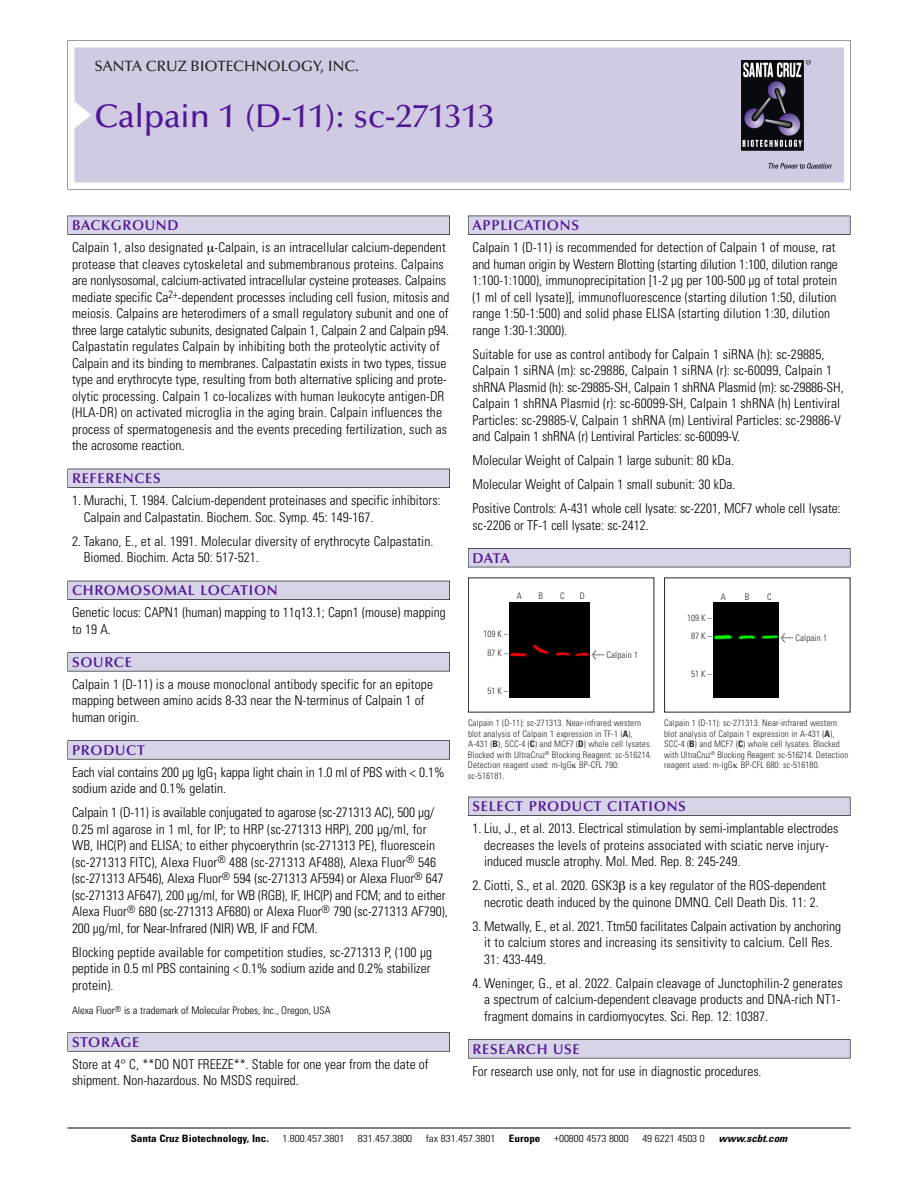
<style>
.page{position:relative;width:918px;height:1188px;background:#fff}
.page>*{position:absolute;margin:0;border:0;box-sizing:border-box;transform-origin:0 0}
.t1{font:500 33px "Optima";color:#511695}
.t2{font:500 15px "Optima";color:#231f20}
.t3{font:600 14.25px "Optima";letter-spacing:.05em;color:#511695}
.t4{font:300 condensed 13.5px/16.5px "Univers";color:#000}
.t5{font:300 condensed 10.5px "Univers";color:#000}
.t6{font:300 condensed 10.2px "Univers";color:#000;scale:1.1 1}
.t7{font:700 condensed 10.2px "Univers";color:#000;scale:1.1 1}
.t8{font:italic 700 condensed 10.2px "Univers";color:#000;scale:1.1 1}
.t9{font:300 condensed 9px/10.5px "Univers";letter-spacing:.015em;color:#272627}
.s1{font-family:"Meta Plus";font-weight:400;font-stretch:normal;font-size:10.5px}
.s2{font-weight:700}
</style>
<div class="page">
<svg style="left:68px;top:40px;width:783px;height:149px"></svg>
<div style="left:74px;top:47px;width:770px;height:135px;background:#d1cae3"></div>
<img style="left:741px;top:60px;width:90px;height:108px">
<div style="left:68px;top:216px;width:382px;height:19px;background:#535256"></div>
<div style="left:68px;top:216px;width:381px;height:18px;background:#d7d4e8"></div>
<div style="left:68px;top:469px;width:382px;height:19px;background:#525156"></div>
<div style="left:68px;top:469px;width:381px;height:18px;background:#d7d4e8"></div>
<div style="left:68px;top:581px;width:382px;height:19px;background:#515057"></div>
<div style="left:68px;top:581px;width:381px;height:18px;background:#d7d4e8"></div>
<div style="left:68px;top:652px;width:382px;height:19px;background:#575659"></div>
<div style="left:68px;top:653px;width:381px;height:18px;background:#d7d4e8"></div>
<svg style="left:68px;top:740px;width:382px;height:20px"></svg>
<div style="left:68px;top:741px;width:381px;height:18px;background:#d7d4e8"></div>
<svg style="left:68px;top:1032px;width:382px;height:20px"></svg>
<div style="left:68px;top:1033px;width:381px;height:18px;background:#d7d4e8"></div>
<div style="left:468px;top:216px;width:382px;height:19px;background:#535256"></div>
<div style="left:468px;top:216px;width:382px;height:18px;background:#d7d4e8"></div>
<div style="left:468px;top:548px;width:382px;height:19px;background:#515155"></div>
<div style="left:468px;top:549px;width:382px;height:18px;background:#d7d4e8"></div>
<div style="left:468px;top:797px;width:382px;height:19px;background:#515057"></div>
<div style="left:468px;top:797px;width:382px;height:18px;background:#d7d4e8"></div>
<div style="left:468px;top:1039px;width:382px;height:19px;background:#575659"></div>
<div style="left:468px;top:1040px;width:382px;height:18px;background:#d7d4e8"></div>
<hr style="left:68px;top:1128px;width:782px;height:1px;background:#000">
<div style="left:510px;top:603px;width:80px;height:95px;background:#000"></div>
<div style="left:713px;top:603px;width:66px;height:95px;background:#000"></div>
<p class="t2" style="left:94px;top:60px;width:266px">SANTA CRUZ BIOTECHNOLOGY, INC.</p>
<p class="t1" style="left:94px;top:102px;width:402px">Calpain 1 (D-11): sc-271313</p>
<p class="t3" style="left:72px;top:219px;width:108px">BACKGROUND</p>
<p class="t4" style="left:72px;top:240px;width:379px">Calpain 1, also designated -Calpain, is an intracellular calcium-dependent protease that cleaves cytoskeletal and submembranous proteins. Calpains are nonlysosomal, calcium-activated intracellular cysteine proteases. Calpains mediate specific Ca<sup>2+</sup>-dependent processes including cell fusion, mitosis and meiosis. Calpains are heterodimers of a small regulatory subunit and one of three large catalytic subunits, designated Calpain 1, Calpain 2 and Calpain p94.<br>Calpastatin regulates Calpain by inhibiting both the proteolytic activity of Calpain and its binding to membranes. Calpastatin exists in two types, tissue type and erythrocyte type, resulting from both alternative splicing and prote&shy;olytic processing. Calpain 1 co-localizes with human leukocyte antigen-DR (HLA-DR) on activated microglia in the aging brain. Calpain influences the process of spermatogenesis and the events preceding fertilization, such as the acrosome reaction.</p>
<p class="t3" style="left:72px;top:472px;width:90px">REFERENCES</p>
<p class="t4" style="left:84px;top:493px;width:358px;text-indent:-12px">1. Murachi, T. 1984. Calcium-dependent proteinases and specific inhibitors:<br>Calpain and Calpastatin. Biochem. Soc. Symp. 45: 149-167.</p>
<p class="t4" style="left:84px;top:534px;width:351px;text-indent:-12px">2. Takano, E., et al. 1991. Molecular diversity of erythrocyte Calpastatin.<br>Biomed. Biochim. Acta 50: 517-521.</p>
<p class="t3" style="left:72px;top:584px;width:207px">CHROMOSOMAL LOCATION</p>
<p class="t4" style="left:72px;top:606px;width:375px">Genetic locus: CAPN1 (human) mapping to 11q13.1; Capn1 (mouse) mapping to 19 A.</p>
<p class="t3" style="left:72px;top:656px;width:61px">SOURCE</p>
<p class="t4" style="left:72px;top:677px;width:362px">Calpain 1 (D-11) is a mouse monoclonal antibody specific for an epitope mapping between amino acids 8-33 near the N-terminus of Calpain 1 of human origin.</p>
<p class="t3" style="left:72px;top:744px;width:74px">PRODUCT</p>
<p class="t4" style="left:72px;top:765px;width:374px">Each vial contains 200 µg IgG<sub>1</sub> kappa light chain in 1.0 ml of PBS with &lt; 0.1% sodium azide and 0.1% gelatin.</p>
<p class="t4" style="left:72px;top:806px;width:377px">Calpain 1 (D-11) is available conjugated to agarose (sc-271313 AC), 500 µg/ 0.25 ml agarose in 1 ml, for IP; to HRP (sc-271313 HRP), 200 µg/ml, for WB, IHC(P) and ELISA; to either phycoerythrin (sc-271313 PE), fluorescein (sc-271313 FITC), Alexa Fluor<sup>®</sup> 488 (sc-271313 AF488), Alexa Fluor<sup>®</sup> 546 (sc-271313 AF546), Alexa Fluor<sup>®</sup> 594 (sc-271313 AF594) or Alexa Fluor<sup>®</sup> 647 (sc-271313 AF647), 200 µg/ml, for WB (RGB), IF, IHC(P) and FCM; and to either Alexa Fluor<sup>®</sup> 680 (sc-271313 AF680) or Alexa Fluor<sup>®</sup> 790 (sc-271313 AF790), 200 µg/ml, for Near-Infrared (NIR) WB, IF and FCM.</p>
<p class="t4" style="left:72px;top:945px;width:362px">Blocking peptide available for competition studies, sc-271313 P, (100 µg peptide in 0.5 ml PBS containing &lt; 0.1% sodium azide and 0.2% stabilizer protein).</p>
<p class="t5" style="left:72px;top:1006px;width:260px">Alexa Fluor<sup>®</sup> is a trademark of Molecular Probes, Inc., Oregon, USA</p>
<p class="t3" style="left:72px;top:1036px;width:69px">STORAGE</p>
<p class="t4" style="left:72px;top:1057px;width:358px">Store at 4° C, **DO NOT FREEZE**. Stable for one year from the date of shipment. Non-hazardous. No MSDS required.</p>
<p class="t3" style="left:473px;top:219px;width:108px">APPLICATIONS</p>
<p class="t4" style="left:473px;top:240px;width:367px">Calpain 1 (D-11) is recommended for detection of Calpain 1 of mouse, rat and human origin by Western Blotting (starting dilution 1:100, dilution range 1:100-1:1000), immunoprecipitation [1-2 µg per 100-500 µg of total protein (1 ml of cell lysate)], immunofluorescence (starting dilution 1:50, dilution range 1:50-1:500) and solid phase ELISA (starting dilution 1:30, dilution range 1:30-1:3000).</p>
<p class="t4" style="left:473px;top:347px;width:373px">Suitable for use as control antibody for Calpain 1 siRNA (h): sc-29885, Calpain 1 siRNA (m): sc-29886, Calpain 1 siRNA (r): sc-60099, Calpain 1 shRNA Plasmid (h): sc-29885-SH, Calpain 1 shRNA Plasmid (m): sc-29886-SH, Calpain 1 shRNA Plasmid (r): sc-60099-SH, Calpain 1 shRNA (h) Lentiviral Particles: sc-29885-V, Calpain 1 shRNA (m) Lentiviral Particles: sc-29886-V and Calpain 1 shRNA (r) Lentiviral Particles: sc-60099-V.</p>
<p class="t4" style="left:473px;top:453px;width:263px">Molecular Weight of Calpain 1 large subunit: 80 kDa.</p>
<p class="t4" style="left:473px;top:477px;width:265px">Molecular Weight of Calpain 1 small subunit: 30 kDa.</p>
<p class="t4" style="left:473px;top:501px;width:370px">Positive Controls: A-431 whole cell lysate: sc-2201, MCF7 whole cell lysate: sc-2206 or TF-1 cell lysate: sc-2412.</p>
<p class="t3" style="left:473px;top:552px;width:39px">DATA</p>
<p class="t9" style="left:517px;top:592px;width:7px">A</p>
<p class="t9" style="left:538px;top:592px;width:6px">B</p>
<p class="t9" style="left:560px;top:592px;width:6px">C</p>
<p class="t9" style="left:580px;top:592px;width:7px">D</p>
<p class="t9" style="left:721px;top:592px;width:7px">A</p>
<p class="t9" style="left:745px;top:592px;width:6px">B</p>
<p class="t9" style="left:767px;top:592px;width:6px">C</p>
<p class="t9" style="left:484px;top:625px;width:26px;line-height:19px;text-align:center">109 K –<br>87K–</p>
<p class="t9" style="left:488px;top:687px;width:22px">51K–</p>
<p class="t9" style="left:592px;top:650px;width:48px"><span class="s1">&lt;</span> Calpain 1</p>
<p class="t9" style="left:687px;top:609px;width:26px;line-height:18px;text-align:center">109 K –<br>87K–</p>
<p class="t9" style="left:691px;top:669px;width:22px">51K–</p>
<p class="t9" style="left:781px;top:633px;width:48px"><span class="s1">&lt;</span> Calpain 1</p>
<p class="t9" style="left:468px;top:719px;width:185px">Calpain 1 (D-11): sc-271313. Near-infrared western blot analysis of Calpain 1 expression in TF-1 (<span class="s2">A</span>), A-431 (<span class="s2">B</span>), SCC-4 (<span class="s2">C</span>) and MCF7 (<span class="s2">D</span>) whole cell lysates.<br>Blocked with UltraCruz<sup>®</sup> Blocking Reagent: sc-516214.<br>Detection reagent used: m-IgG BP-CFL 790: sc-516181.</p>
<p class="t9" style="left:664px;top:719px;width:186px">Calpain 1 (D-11): sc-271313. Near-infrared western blot analysis of Calpain 1 expression in A-431 (<span class="s2">A</span>), SCC-4 (<span class="s2">B</span>) and MCF7 (<span class="s2">C</span>) whole cell lysates. Blocked with UltraCruz<sup>®</sup> Blocking Reagent: sc-516214. Detection reagent used: m-IgG BP-CFL 680: sc-516180.</p>
<p class="t3" style="left:473px;top:800px;width:215px">SELECT PRODUCT CITATIONS</p>
<p class="t4" style="left:484px;top:822px;width:356px;text-indent:-12px">1. Liu, J., et al. 2013. Electrical stimulation by semi-implantable electrodes decreases the levels of proteins associated with sciatic nerve injury&shy;induced muscle atrophy. Mol. Med. Rep. 8: 245-249.</p>
<p class="t4" style="left:473px;top:879px;width:355px;text-align:center">2. Ciotti, S., et al. 2020. GSK3 is a key regulator of the ROS-dependent necrotic death induced by the quinone DMNQ. Cell Death Dis. 11: 2.</p>
<p class="t4" style="left:484px;top:919px;width:358px;text-indent:-12px">3. Metwally, E., et al. 2021. Ttm50 facilitates Calpain activation by anchoring it to calcium stores and increasing its sensitivity to calcium. Cell Res.<br>31: 433-449.</p>
<p class="t4" style="left:484px;top:976px;width:360px;text-indent:-12px">4. Weninger, G., et al. 2022. Calpain cleavage of Junctophilin-2 generates a spectrum of calcium-dependent cleavage products and DNA-rich NT1- fragment domains in cardiomyocytes. Sci. Rep. 12: 10387.</p>
<p class="t3" style="left:473px;top:1043px;width:109px">RESEARCH USE</p>
<p class="t4" style="left:473px;top:1064px;width:291px">For research use only, not for use in diagnostic procedures.</p>
<p class="t7" style="left:131px;top:1135px;width:127px">Santa Cruz Biotechnology, Inc.</p>
<p class="t6" style="left:282px;top:1135px;width:58px">1.800.457.3801</p>
<p class="t6" style="left:358px;top:1135px;width:51px">831.457.3800</p>
<p class="t6" style="left:426px;top:1135px;width:65px">fax 831.457.3801</p>
<p class="t7" style="left:509px;top:1135px;width:30px">Europe</p>
<p class="t6" style="left:554px;top:1135px;width:69px">+00800 4573 8000</p>
<p class="t6" style="left:642px;top:1135px;width:58px">49 6221 4503 0</p>
<p class="t8" style="left:719px;top:1135px;width:66px">www.scbt.com</p>
</div>
